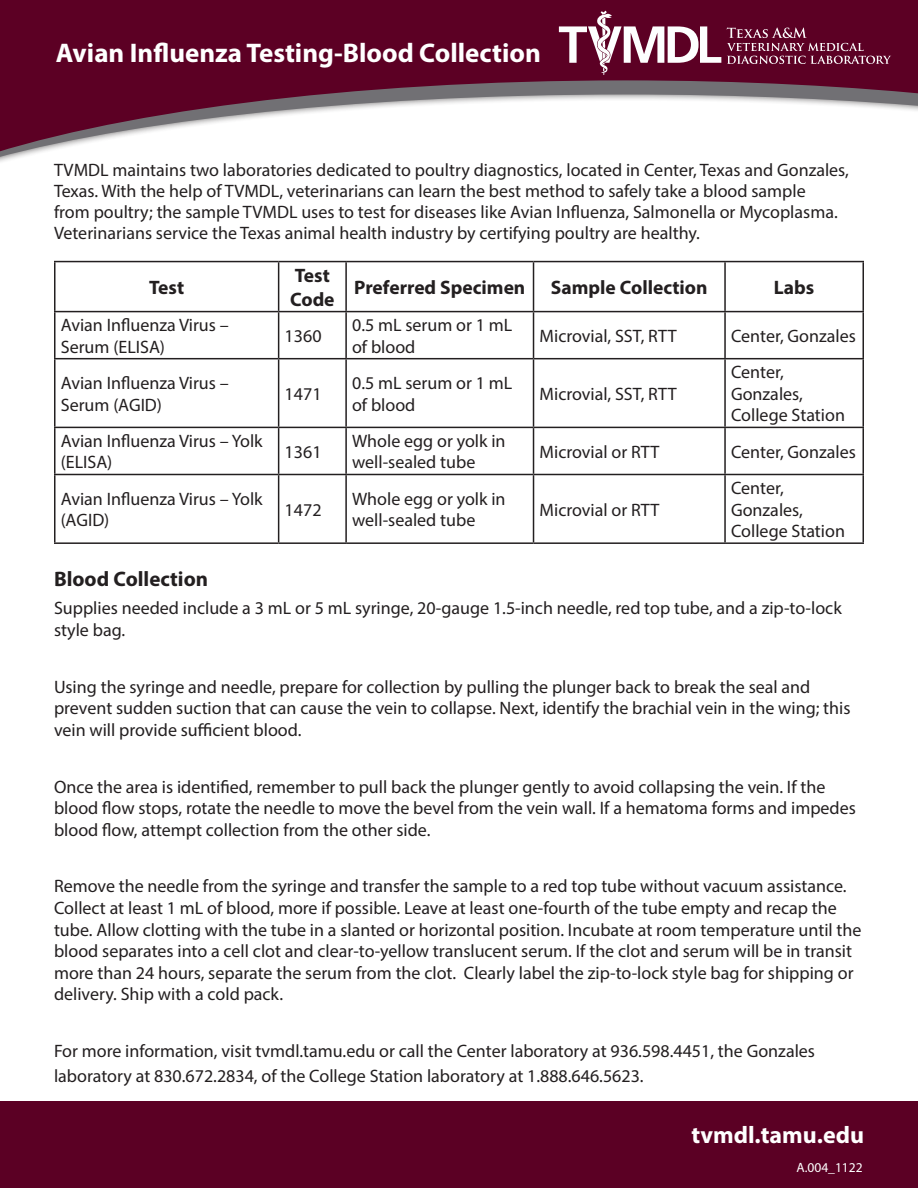
<style>
.page{position:relative;width:918px;height:1188px;background:#fff}
.page>*{position:absolute;margin:0;border:0;box-sizing:border-box;transform-origin:0 0}
.t1{font:700 27px "Myriad Pro";color:#fff}
.t2{font:700 24px "Myriad Pro";color:#fff}
.t3{font:700 21px "Myriad Pro";color:#231f20}
.t4{font:700 19.5px/23.4px "Myriad Pro";color:#231f20}
.t5{font:18px/21.6px "Myriad Pro";color:#231f20}
.t6{font:13.5px "Myriad Pro";color:#fff}
</style>
<div class="page">
<svg style="left:0;top:0;width:918px;height:162px;fill:#5c0024"></svg>
<svg style="left:727px;top:27px;width:164px;height:37px"></svg>
<svg style="left:559px;top:10px;width:162px;height:65px"></svg>
<hr style="left:54px;top:261px;width:225px;height:1px;background:#231f20">
<hr style="left:54px;top:262px;width:2px;height:49px;background:#231f20">
<hr style="left:279px;top:261px;width:67px;height:1px;background:#231f20">
<hr style="left:278px;top:262px;width:1px;height:49px;background:#231f20">
<hr style="left:346px;top:261px;width:188px;height:1px;background:#231f20">
<hr style="left:345px;top:262px;width:2px;height:49px;background:#231f20">
<hr style="left:534px;top:261px;width:191px;height:1px;background:#231f20">
<hr style="left:533px;top:262px;width:1px;height:49px;background:#231f20">
<hr style="left:725px;top:261px;width:139px;height:1px;background:#231f20">
<hr style="left:724px;top:262px;width:2px;height:49px;background:#231f20">
<hr style="left:862px;top:262px;width:2px;height:49px;background:#231f20">
<hr style="left:54px;top:311px;width:225px;height:1px;background:#231f20">
<hr style="left:54px;top:312px;width:2px;height:46px;background:#231f20">
<hr style="left:279px;top:311px;width:67px;height:1px;background:#231f20">
<hr style="left:278px;top:312px;width:1px;height:46px;background:#231f20">
<hr style="left:346px;top:311px;width:188px;height:1px;background:#231f20">
<hr style="left:345px;top:312px;width:2px;height:46px;background:#231f20">
<hr style="left:534px;top:311px;width:191px;height:1px;background:#231f20">
<hr style="left:533px;top:312px;width:1px;height:46px;background:#231f20">
<hr style="left:725px;top:311px;width:139px;height:1px;background:#231f20">
<hr style="left:724px;top:312px;width:2px;height:46px;background:#231f20">
<hr style="left:862px;top:312px;width:2px;height:46px;background:#231f20">
<hr style="left:54px;top:358px;width:225px;height:1px;background:#231f20">
<hr style="left:54px;top:359px;width:2px;height:68px;background:#231f20">
<hr style="left:279px;top:358px;width:67px;height:1px;background:#231f20">
<hr style="left:278px;top:359px;width:1px;height:68px;background:#231f20">
<hr style="left:346px;top:358px;width:188px;height:1px;background:#231f20">
<hr style="left:345px;top:359px;width:2px;height:68px;background:#231f20">
<hr style="left:534px;top:358px;width:191px;height:1px;background:#231f20">
<hr style="left:533px;top:359px;width:1px;height:68px;background:#231f20">
<hr style="left:725px;top:358px;width:139px;height:1px;background:#231f20">
<hr style="left:724px;top:359px;width:2px;height:68px;background:#231f20">
<hr style="left:862px;top:359px;width:2px;height:68px;background:#231f20">
<hr style="left:54px;top:427px;width:225px;height:1px;background:#231f20">
<hr style="left:54px;top:428px;width:2px;height:46px;background:#231f20">
<hr style="left:279px;top:427px;width:67px;height:1px;background:#231f20">
<hr style="left:278px;top:428px;width:1px;height:46px;background:#231f20">
<hr style="left:346px;top:427px;width:188px;height:1px;background:#231f20">
<hr style="left:345px;top:428px;width:2px;height:46px;background:#231f20">
<hr style="left:534px;top:427px;width:191px;height:1px;background:#231f20">
<hr style="left:533px;top:428px;width:1px;height:46px;background:#231f20">
<hr style="left:725px;top:427px;width:139px;height:1px;background:#231f20">
<hr style="left:724px;top:428px;width:2px;height:46px;background:#231f20">
<hr style="left:862px;top:428px;width:2px;height:46px;background:#231f20">
<hr style="left:54px;top:474px;width:225px;height:1px;background:#231f20">
<hr style="left:54px;top:475px;width:2px;height:67px;background:#231f20">
<hr style="left:279px;top:474px;width:67px;height:1px;background:#231f20">
<hr style="left:278px;top:475px;width:1px;height:67px;background:#231f20">
<hr style="left:346px;top:474px;width:188px;height:1px;background:#231f20">
<hr style="left:345px;top:475px;width:2px;height:67px;background:#231f20">
<hr style="left:534px;top:474px;width:191px;height:1px;background:#231f20">
<hr style="left:533px;top:475px;width:1px;height:67px;background:#231f20">
<hr style="left:725px;top:474px;width:139px;height:1px;background:#231f20">
<hr style="left:724px;top:475px;width:2px;height:67px;background:#231f20">
<hr style="left:862px;top:475px;width:2px;height:67px;background:#231f20">
<hr style="left:54px;top:542px;width:225px;height:2px;background:#231f20">
<hr style="left:279px;top:542px;width:67px;height:2px;background:#231f20">
<hr style="left:346px;top:542px;width:188px;height:2px;background:#231f20">
<hr style="left:534px;top:542px;width:191px;height:2px;background:#231f20">
<hr style="left:725px;top:542px;width:139px;height:2px;background:#231f20">
<div style="left:0;top:1102px;width:918px;height:86px;background:#5b0024"></div>
<p class="t1" style="left:56px;top:36px;width:487px">Avian Influenza Testing-Blood Collection</p>
<p class="t5" style="left:54px;top:159px;width:796px;line-height:21px">TVMDL maintains two laboratories dedicated to poultry diagnostics, located in Center, Texas and Gonzales, Texas. With the help of TVMDL, veterinarians can learn the best method to safely take a blood sample<br>from poultry; the sample TVMDL uses to test for diseases like Avian Influenza, Salmonella or Mycoplasma.<br>Veterinarians service the Texas animal health industry by certifying poultry are healthy.</p>
<p class="t4" style="left:149px;top:275px;width:37px">Test</p>
<p class="t4" style="left:290px;top:263px;width:46px">Test<br>Code</p>
<p class="t4" style="left:354px;top:275px;width:173px">Preferred Specimen</p>
<p class="t4" style="left:551px;top:275px;width:158px">Sample Collection</p>
<p class="t4" style="left:774px;top:275px;width:42px">Labs</p>
<p class="t5" style="left:61px;top:314px;width:170px">Avian Influenza Virus –<br>Serum (ELISA)</p>
<p class="t5" style="left:285px;top:325px;width:38px">1360</p>
<p class="t5" style="left:352px;top:314px;width:162px">0.5 mL serum or 1 mL of blood</p>
<p class="t5" style="left:540px;top:325px;width:139px">Microvial, SST, RTT</p>
<p class="t5" style="left:731px;top:325px;width:126px">Center, Gonzales</p>
<p class="t5" style="left:61px;top:372px;width:170px">Avian Influenza Virus –<br>Serum (AGID)</p>
<p class="t5" style="left:731px;top:361px;width:115px">Center,<br>Gonzales,<br>College Station</p>
<p class="t5" style="left:285px;top:383px;width:38px">1471</p>
<p class="t5" style="left:352px;top:372px;width:162px">0.5 mL serum or 1 mL of blood</p>
<p class="t5" style="left:540px;top:383px;width:139px">Microvial, SST, RTT</p>
<p class="t5" style="left:61px;top:430px;width:203px">Avian Influenza Virus – Yolk (ELISA)</p>
<p class="t5" style="left:285px;top:441px;width:38px">1361</p>
<p class="t5" style="left:352px;top:430px;width:155px">Whole egg or yolk in well-sealed tube</p>
<p class="t5" style="left:540px;top:441px;width:122px">Microvial or RTT</p>
<p class="t5" style="left:731px;top:441px;width:126px">Center, Gonzales</p>
<p class="t5" style="left:61px;top:488px;width:203px">Avian Influenza Virus – Yolk (AGID)</p>
<p class="t5" style="left:285px;top:498px;width:38px">1472</p>
<p class="t5" style="left:352px;top:488px;width:155px">Whole egg or yolk in well-sealed tube</p>
<p class="t5" style="left:540px;top:498px;width:122px">Microvial or RTT</p>
<p class="t5" style="left:731px;top:477px;width:115px">Center,<br>Gonzales,<br>College Station</p>
<p class="t3" style="left:54px;top:565px;width:156px">Blood Collection</p>
<p class="t5" style="left:54px;top:597px;width:789px">Supplies needed include a 3 mL or 5 mL syringe, 20-gauge 1.5-inch needle, red top tube, and a zip-to-lock style bag.</p>
<p class="t5" style="left:54px;top:676px;width:798px">Using the syringe and needle, prepare for collection by pulling the plunger back to break the seal and prevent sudden suction that can cause the vein to collapse. Next, identify the brachial vein in the wing; this vein will provide sufficient blood.</p>
<p class="t5" style="left:54px;top:775px;width:803px">Once the area is identified, remember to pull back the plunger gently to avoid collapsing the vein. If the blood flow stops, rotate the needle to move the bevel from the vein wall. If a hematoma forms and impedes blood flow, attempt collection from the other side.</p>
<p class="t5" style="left:54px;top:875px;width:809px">Remove the needle from the syringe and transfer the sample to a red top tube without vacuum assistance.<br>Collect at least 1 mL of blood, more if possible. Leave at least one-fourth of the tube empty and recap the tube. Allow clotting with the tube in a slanted or horizontal position. Incubate at room temperature until the blood separates into a cell clot and clear-to-yellow translucent serum. If the clot and serum will be in transit more than 24 hours, separate the serum from the clot. Clearly label the zip-to-lock style bag for shipping or delivery. Ship with a cold pack.</p>
<p class="t5" style="left:54px;top:1038px;width:763px;line-height:25.2px">For more information, visit tvmdl.tamu.edu or call the Center laboratory at 936.598.4451, the Gonzales laboratory at 830.672.2834, of the College Station laboratory at 1.888.646.5623.</p>
<p class="t2" style="left:692px;top:1119px;width:174px">tvmdl.tamu.edu</p>
<p class="t6" style="left:796px;top:1160px;width:68px">A.004_1122</p>
</div>
